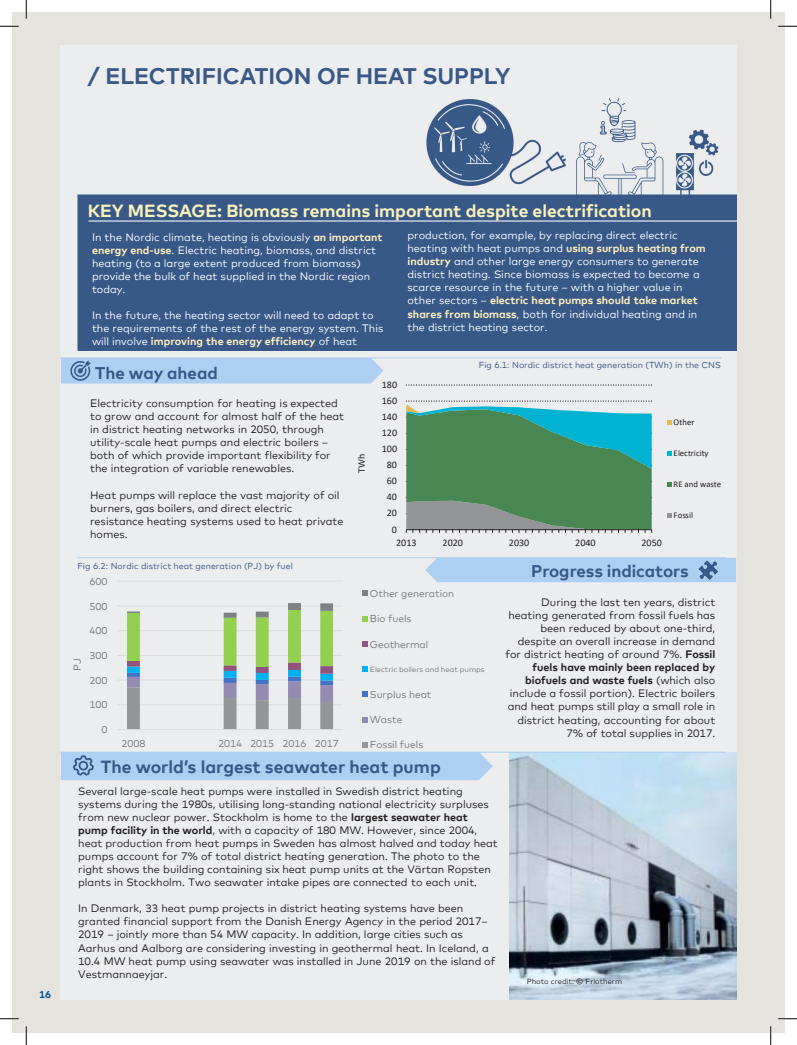
<style>
.page{position:relative;width:797px;height:1045px;background:#fff}
.page>*{position:absolute;margin:0;border:0;box-sizing:border-box;transform-origin:0 0}
.t1{font:700 22.5px "Mark Offc Pro";color:#385988}
.t2{font:700 17.5px "Mark Offc Pro";color:#fbf2ba}
.t3{font:700 17.5px "Mark Offc Pro";color:#385988}
.t4{font:700 17px "Mark Offc Pro";letter-spacing:-.005em;color:#385988}
.t5{font:10.75px/13px "Mark Offc Pro";color:#231f20}
.t6{font:10.75px/13px "Mark Offc Pro";color:#fff}
.t7{font:10px "Mark Offc Pro";letter-spacing:-.005em;color:#76787b}
.t8{font:10px "Calibri";color:#231f20}
.Bold___Punkt_22_24{font:700 10px "Mark Offc Pro";color:#00548f}
.t9{font:8.75px "Mark Offc Pro";letter-spacing:.005em;color:#385988}
.t10{font:8.75px "Calibri";letter-spacing:.005em;color:#231f20}
.t11{font:7.5px "Mark Offc Pro";color:#76787b}
.t12{font:7.5px "Mark Offc Pro";color:#231f20}
.s1{font-weight:700;color:#fff0be}
.s2{font-weight:700}
</style>
<div class="page">
<div style="left:12px;top:12px;width:773px;height:1021px;background:#e4e3de"></div>
<div style="left:61px;top:46px;width:675px;height:953px;background:#ecedef"></div>
<div style="left:77px;top:194px;width:659px;height:157px;background:#385988"></div>
<div style="left:78px;top:196px;width:658px;height:28px;background:#385988"></div>
<svg style="left:406px;top:384px;width:245px;height:2px"></svg>
<svg style="left:406px;top:400px;width:246px;height:133px;background:#539578"></svg>
<svg style="left:666px;top:420px;width:5px;height:5px"></svg>
<svg style="left:666px;top:451px;width:5px;height:5px"></svg>
<svg style="left:666px;top:482px;width:5px;height:4px"></svg>
<svg style="left:666px;top:513px;width:5px;height:4px"></svg>
<div style="left:61px;top:358px;width:322px;height:25px;background:#adcff1"></div>
<hr style="left:61px;top:357px;width:660px;height:1px;background:#adcff1">
<hr style="left:77px;top:557px;width:649px;height:1px;background:#adcff1">
<div style="left:425px;top:558px;width:311px;height:24px;background:#adcff1"></div>
<img style="left:509px;top:752px;width:227px;height:247px">
<hr style="left:89px;top:220px;width:647px;height:2px;background:#ecedee">
<hr style="left:61px;top:752px;width:665px;height:1px;background:#adcff1">
<hr style="left:117px;top:704px;width:226px;height:1px;background:#dcdddf">
<hr style="left:117px;top:679px;width:226px;height:1px;background:#dcdddf">
<hr style="left:117px;top:655px;width:226px;height:1px;background:#dcdddf">
<hr style="left:117px;top:630px;width:226px;height:1px;background:#dcdddf">
<hr style="left:117px;top:605px;width:226px;height:1px;background:#dcdddf">
<hr style="left:117px;top:581px;width:226px;height:1px;background:#dcdddf">
<svg style="left:127px;top:603px;width:206px;height:126px;background:#ced8ce"></svg>
<hr style="left:117px;top:729px;width:226px;height:1px;background:#dcdddf">
<svg style="left:362px;top:590px;width:5px;height:6px"></svg>
<svg style="left:362px;top:616px;width:5px;height:5px"></svg>
<svg style="left:362px;top:641px;width:5px;height:6px"></svg>
<svg style="left:362px;top:666px;width:5px;height:6px"></svg>
<svg style="left:362px;top:691px;width:5px;height:6px"></svg>
<svg style="left:362px;top:717px;width:5px;height:5px"></svg>
<svg style="left:61px;top:742px;width:432px;height:38px;background:#bcd5ef"></svg>
<svg style="left:0;top:25px;width:19px;height:2px"></svg>
<svg style="left:778px;top:25px;width:19px;height:2px"></svg>
<svg style="left:0;top:1018px;width:19px;height:1px"></svg>
<svg style="left:778px;top:1018px;width:19px;height:1px"></svg>
<svg style="left:25px;top:0;width:2px;height:19px"></svg>
<svg style="left:25px;top:1026px;width:2px;height:19px"></svg>
<svg style="left:770px;top:0;width:1px;height:19px"></svg>
<svg style="left:770px;top:1026px;width:1px;height:19px"></svg>
<p class="t1" style="left:88px;top:59px;width:424px">/ ELECTRIFICATION OF HEAT SUPPLY</p>
<p class="Bold___Punkt_22_24" style="left:39px;top:986px;width:14px">16</p>
<p class="t2" style="left:88px;top:197px;width:565px">KEY MESSAGE: Biomass remains important despite electrification</p>
<p class="t6" style="left:92px;top:229px;width:292px">In the Nordic climate, heating is obviously <span class="s1">an important energy end-use</span>. Electric heating, biomass, and district heating (to a large extent produced from biomass) provide the bulk of heat supplied in the Nordic region today.</p>
<p class="t6" style="left:92px;top:308px;width:293px">In the future, the heating sector will need to adapt to the requirements of the rest of the energy system. This will involve <span class="s1">improving the energy efficiency</span> of heat</p>
<p class="t4" style="left:95px;top:360px;width:124px">The way ahead</p>
<p class="t8" style="left:382px;top:377px;width:17px">180</p>
<p class="t6" style="left:407px;top:228px;width:300px">production, for example, by replacing direct electric heating with heat pumps and <span class="s1">using surplus heating from industry</span> and other large energy consumers to generate district heating. Since biomass is expected to become a scarce resource in the future – with a higher value in other sectors – <span class="s1">electric heat pumps should take market shares from biomass</span>, both for individual heating and in the district heating sector.</p>
<p class="t9" style="left:479px;top:358px;width:243px">Fig 6.1: Nordic district heat generation (TWh) in the CNS</p>
<p class="t5" style="left:90px;top:396px;width:255px">Electricity consumption for heating is expected to grow and account for almost half of the heat in district heating networks in 2050, through utility-scale heat pumps and electric boilers – both of which provide important flexibility for the integration of variable renewables.</p>
<p class="t5" style="left:90px;top:487px;width:255px">Heat pumps will replace the vast majority of oil burners, gas boilers, and direct electric resistance heating systems used to heat private homes.</p>
<p class="t9" style="left:77px;top:559px;width:217px">Fig 6.2: Nordic district heat generation (PJ) by fuel</p>
<p class="t7" style="left:89px;top:574px;width:20px">600</p>
<p class="t7" style="left:89px;top:598px;width:20px">500</p>
<p class="t7" style="left:70px;top:671px;width:14px;rotate:-90deg">PJ</p>
<p class="t7" style="left:89px;top:623px;width:20px">400</p>
<p class="t7" style="left:89px;top:648px;width:20px">300</p>
<p class="t7" style="left:89px;top:672px;width:20px">200</p>
<p class="t7" style="left:89px;top:697px;width:20px">100</p>
<p class="t7" style="left:101px;top:722px;width:8px">0</p>
<p class="t7" style="left:121px;top:736px;width:26px">2008</p>
<p class="t7" style="left:218px;top:736px;width:122px">2014 2015 2016 2017</p>
<p class="t8" style="left:355px;top:473px;width:21px;rotate:-90deg">TWh</p>
<p class="t8" style="left:382px;top:394px;width:17px">160</p>
<p class="t8" style="left:382px;top:410px;width:17px">140</p>
<p class="t8" style="left:382px;top:426px;width:17px">120</p>
<p class="t8" style="left:382px;top:442px;width:17px">100</p>
<p class="t8" style="left:387px;top:458px;width:12px">80</p>
<p class="t8" style="left:387px;top:474px;width:12px">60</p>
<p class="t8" style="left:387px;top:490px;width:12px">40</p>
<p class="t8" style="left:387px;top:506px;width:12px">20</p>
<p class="t8" style="left:392px;top:522px;width:7px">0</p>
<p class="t8" style="left:396px;top:535px;width:22px">2013</p>
<p class="t8" style="left:442px;top:535px;width:22px">2020</p>
<p class="t8" style="left:509px;top:535px;width:22px">2030</p>
<p class="t8" style="left:575px;top:535px;width:22px">2040</p>
<p class="t8" style="left:641px;top:535px;width:22px">2050</p>
<p class="t10" style="left:673px;top:416px;width:22px">Other</p>
<p class="t10" style="left:673px;top:447px;width:36px">Electricity</p>
<p class="t10" style="left:673px;top:478px;width:49px">RE and waste</p>
<p class="t10" style="left:673px;top:509px;width:21px">Fossil</p>
<p class="t4" style="left:531px;top:558px;width:159px">Progress indicators</p>
<p class="t7" style="left:370px;top:586px;width:86px">Other generation</p>
<p class="t7" style="left:370px;top:611px;width:43px">Bio fuels</p>
<p class="t7" style="left:370px;top:636px;width:60px">Geothermal</p>
<p class="t11" style="left:370px;top:663px;width:116px">Electric boilers and heat pumps</p>
<p class="t7" style="left:370px;top:687px;width:63px">Surplus heat</p>
<p class="t7" style="left:370px;top:712px;width:34px">Waste</p>
<p class="t7" style="left:370px;top:737px;width:55px">Fossil fuels</p>
<p class="t5" style="left:505px;top:595px;width:211px;text-align:right">During the last ten years, district heating generated from fossil fuels has been reduced by about one-third, despite an overall increase in demand for district heating of around 7%. <span class="s2">Fossil fuels have mainly been replaced by biofuels and waste fuels</span> (which also include a fossil portion). Electric boilers and heat pumps still play a small role in district heating, accounting for about 7% of total supplies in 2017.</p>
<p class="t3" style="left:101px;top:753px;width:341px">The world’s largest seawater heat pump</p>
<p class="t5" style="left:78px;top:783px;width:421px">Several large-scale heat pumps were installed in Swedish district heating systems during the 1980s, utilising long-standing national electricity surpluses from new nuclear power. Stockholm is home to the <span class="s2">largest seawater heat pump facility in the world</span>, with a capacity of 180 MW. However, since 2004, heat production from heat pumps in Sweden has almost halved and today heat pumps account for 7% of total district heating generation. The photo to the right shows the building containing six heat pump units at the Värtan Ropsten plants in Stockholm. Two seawater intake pipes are connected to each unit.</p>
<p class="t5" style="left:78px;top:901px;width:418px">In Denmark, 33 heat pump projects in district heating systems have been granted financial support from the Danish Energy Agency in the period 2017– 2019 – jointly more than 54 MW capacity. In addition, large cities such as Aarhus and Aalborg are considering investing in geothermal heat. In Iceland, a 10.4 MW heat pump using seawater was installed in June 2019 on the island of Vestmannaeyjar.</p>
<p class="t12" style="left:527px;top:976px;width:97px">Photo credit: © Friotherm</p>
</div>
